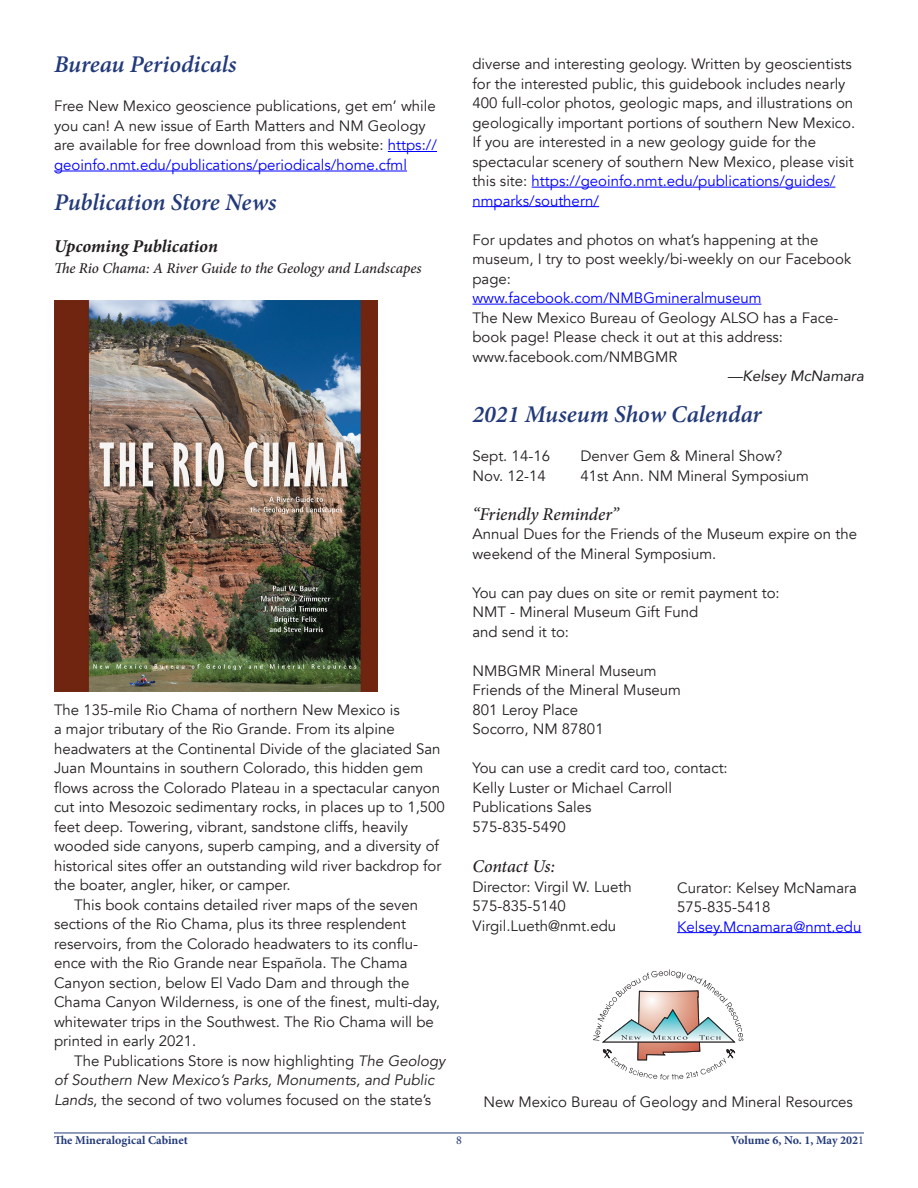
<style>
.page{position:relative;width:918px;height:1188px;background:#fff}
.page>*{position:absolute;margin:0;border:0;box-sizing:border-box;transform-origin:0 0}
.t1{font:italic 600 24px "Minion Pro";letter-spacing:-.005em;color:#233a7a}
.t2{font:italic 500 18px "Minion Pro";letter-spacing:-.005em;color:#231f20}
.t3{font:italic 700 18px "Minion Pro";letter-spacing:-.005em;color:#231f20}
.Body{font:15px/19.5px "Avenir";color:#231f20}
.Indent_Body{font:15px/19.5px "Avenir";color:#231f20}
.Body-2{font:15px "Avenir";color:#00f}
.t4{font:italic 500 15px "Minion Pro";letter-spacing:-.005em;color:#231f20}
.H_1{font:15px "Avenir";color:#231f20}
.Indent_Body-2{font:italic 15px "Avenir";color:#231f20}
.t5{font:700 12px "Minion Pro";color:#233a7a}
.t6{font:12px "Minion Pro";color:#233a7a}
.s1{color:#00f}
.s2{font-style:italic}
.s3{font-weight:400}
</style>
<div class="page">
<hr style="left:54px;top:1133px;width:810px;height:1px;background:#233a7a">
<hr style="left:388px;top:151px;width:49px;height:1px;background:#00f">
<hr style="left:54px;top:171px;width:353px;height:1px;background:#00f">
<img style="left:54px;top:301px;width:324px;height:391px">
<hr style="left:532px;top:187px;width:303px;height:1px;background:#00f">
<hr style="left:472px;top:206px;width:127px;height:1px;background:#00f">
<hr style="left:472px;top:304px;width:289px;height:1px;background:#00f">
<hr style="left:677px;top:932px;width:184px;height:1px;background:#00f">
<svg style="left:593px;top:969px;width:150px;height:111px"></svg>
<h2 class="t1" style="left:54px;top:47px;width:184px">Bureau Periodicals</h2>
<p class="Body" style="left:54px;top:97px;width:384px">Free New Mexico geoscience publications, get em’ while you can! A new issue of Earth Matters and NM Geology are available for free download from this website: <span class="s1">https:// geoinfo.nmt.edu/publications/periodicals/home.cfml</span></p>
<h2 class="t1" style="left:54px;top:186px;width:224px">Publication Store News</h2>
<h3 class="t3" style="left:54px;top:233px;width:165px">Upcoming Publication</h3>
<h3 class="t4" style="left:54px;top:258px;width:369px">The Rio Chama: A River Guide to the Geology and Landscapes</h3>
<p class="Body" style="left:54px;top:700px;width:392px">The 135-mile Rio Chama of northern New Mexico is<br>a major tributary of the Rio Grande. From its alpine headwaters at the Continental Divide of the glaciated San Juan Mountains in southern Colorado, this hidden gem flows across the Colorado Plateau in a spectacular canyon cut into Mesozoic sedimentary rocks, in places up to 1,500 feet deep. Towering, vibrant, sandstone cliffs, heavily wooded side canyons, superb camping, and a diversity of historical sites offer an outstanding wild river backdrop for the boater, angler, hiker, or camper.</p>
<p class="Indent_Body" style="left:54px;top:895px;width:387px;text-indent:20px">This book contains detailed river maps of the seven sections of the Rio Chama, plus its three resplendent reservoirs, from the Colorado headwaters to its conflu&shy;ence with the Rio Grande near Española. The Chama Canyon section, below El Vado Dam and through the Chama Canyon Wilderness, is one of the finest, multi-day, whitewater trips in the Southwest. The Rio Chama will be printed in early 2021.</p>
<p class="Indent_Body" style="left:54px;top:1051px;width:393px;text-indent:20px">The Publications Store is now highlighting <span class="s2">The Geology of Southern New Mexico’s Parks, Monuments, and Public<br>Lands</span>, the second of two volumes focused on the state’s</p>
<p class="Indent_Body" style="left:472px;top:54px;width:384px">diverse and interesting geology. Written by geoscientists for the interested public, this guidebook includes nearly 400 full-color photos, geologic maps, and illustrations on geologically important portions of southern New Mexico.<br>If you are interested in a new geology guide for the spectacular scenery of southern New Mexico, please visit this site: <span class="s1">https://geoinfo.nmt.edu/publications/guides/ nmparks/southern/</span></p>
<p class="Body" style="left:472px;top:230px;width:380px">For updates and photos on what’s happening at the museum, I try to post weekly/bi-weekly on our Facebook page:</p>
<p class="Body-2" style="left:472px;top:289px;width:290px">www.facebook.com/NMBGmineralmuseum</p>
<p class="Body" style="left:472px;top:308px;width:368px">The New Mexico Bureau of Geology ALSO has a Face&shy;book page! Please check it out at this address:</p>
<p class="Body" style="left:472px;top:347px;width:206px">www.facebook.com/NMBGMR</p>
<p class="Indent_Body-2" style="left:728px;top:367px;width:138px">—Kelsey McNamara</p>
<h2 class="t1" style="left:472px;top:397px;width:291px">2021 Museum Show Calendar</h2>
<p class="Body" style="left:472px;top:447px;width:79px">Sept. 14-16</p>
<p class="Body" style="left:580px;top:447px;width:204px">Denver Gem &amp; Mineral Show?</p>
<p class="Body" style="left:472px;top:466px;width:75px">Nov. 12-14</p>
<p class="Body" style="left:580px;top:466px;width:230px">41st Ann. NM Mineral Symposium</p>
<h3 class="t2" style="left:472px;top:502px;width:148px">“Friendly Reminder”</h3>
<p class="Body" style="left:472px;top:525px;width:386px">Annual Dues for the Friends of the Museum expire on the weekend of the Mineral Symposium.</p>
<p class="Body" style="left:472px;top:583px;width:309px">You can pay dues on site or remit payment to:</p>
<p class="Body" style="left:472px;top:603px;width:227px">NMT - Mineral Museum Gift Fund</p>
<p class="Body" style="left:472px;top:622px;width:98px">and send it to:</p>
<p class="Body" style="left:472px;top:661px;width:186px">NMBGMR Mineral Museum</p>
<p class="Body" style="left:472px;top:681px;width:210px">Friends of the Mineral Museum</p>
<p class="Body" style="left:472px;top:700px;width:107px">801 Leroy Place</p>
<p class="Body" style="left:472px;top:720px;width:133px">Socorro, NM 87801</p>
<p class="Body" style="left:472px;top:759px;width:257px">You can use a credit card too, contact:</p>
<p class="Body" style="left:472px;top:778px;width:201px">Kelly Luster or Michael Carroll</p>
<p class="Body" style="left:472px;top:798px;width:121px">Publications Sales</p>
<p class="Body" style="left:472px;top:817px;width:95px">575-835-5490</p>
<h3 class="t2" style="left:472px;top:854px;width:84px">Contact Us:</h3>
<p class="Body" style="left:472px;top:877px;width:161px">Director: Virgil W. Lueth</p>
<p class="Body" style="left:472px;top:897px;width:95px">575-835-5140</p>
<p class="Body" style="left:472px;top:916px;width:145px">Virgil.Lueth@nmt.edu</p>
<p class="Body" style="left:677px;top:878px;width:181px">Curator: Kelsey McNamara</p>
<p class="Body" style="left:677px;top:897px;width:95px">575-835-5418</p>
<p class="Body-2" style="left:677px;top:917px;width:186px">Kelsey.Mcnamara@nmt.edu</p>
<p class="H_1" style="left:483px;top:1093px;width:371px">New Mexico Bureau of Geology and Mineral Resources</p>
<p class="t5" style="left:54px;top:1132px;width:135px">The Mineralogical Cabinet</p>
<p class="t6" style="left:456px;top:1132px;width:7px">8</p>
<p class="t5" style="left:731px;top:1132px;width:135px">Volume 6, No. 1, May 202<span class="s3">1</span></p>
</div>
